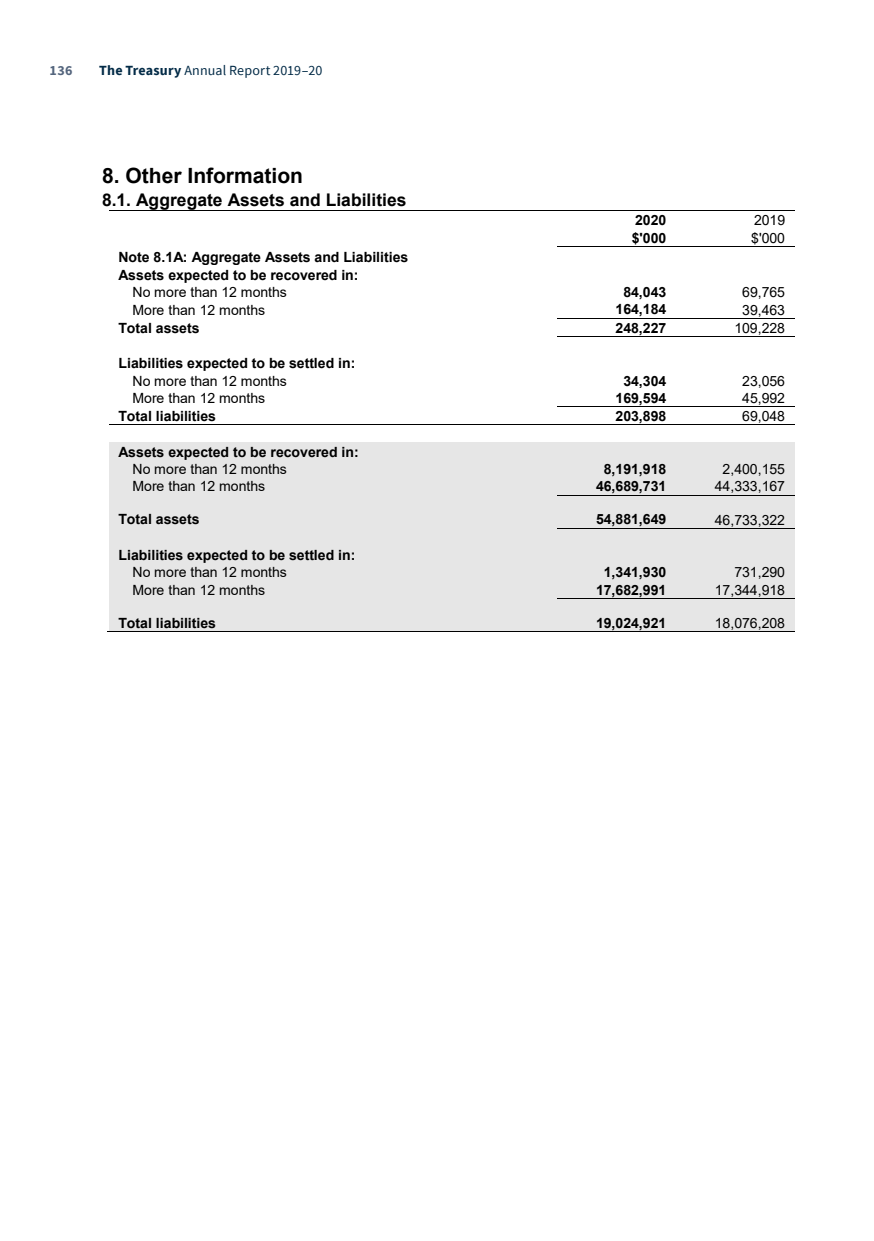
<style>
.page{position:relative;width:874px;height:1241px;background:#fff}
.page>*{position:absolute;margin:0;border:0;box-sizing:border-box;transform-origin:0 0}
.t1{font:700 21px "Arial";color:#000}
.t2{font:700 17.5px "Arial";color:#000}
.t3{font:700 14px/17.7px "Arial";letter-spacing:-.005em;color:#000}
.t4{font:14px "Arial";letter-spacing:-.005em;color:#000}
.t5{font:14px "Source Sans Pro";letter-spacing:.01em;color:#032b47}
.t6{font:700 14px "Source Sans Pro";color:#54657d}
.s1{font-weight:700}
.s2{font-weight:400}
</style>
<div class="page">
<hr style="left:109px;top:210px;width:447px;height:1px;background:#000">
<hr style="left:557px;top:210px;width:118px;height:1px;background:#000">
<hr style="left:676px;top:210px;width:118px;height:1px;background:#000">
<hr style="left:556px;top:246px;width:119px;height:1px;background:#000">
<hr style="left:676px;top:246px;width:118px;height:1px;background:#000">
<hr style="left:556px;top:318px;width:119px;height:1px;background:#000">
<hr style="left:676px;top:318px;width:118px;height:1px;background:#000">
<hr style="left:556px;top:336px;width:119px;height:1px;background:#000">
<hr style="left:676px;top:336px;width:118px;height:1px;background:#000">
<hr style="left:556px;top:406px;width:119px;height:1px;background:#000">
<hr style="left:676px;top:406px;width:118px;height:1px;background:#000">
<hr style="left:109px;top:424px;width:447px;height:1px;background:#000">
<hr style="left:557px;top:424px;width:118px;height:1px;background:#000">
<hr style="left:676px;top:424px;width:118px;height:1px;background:#000">
<div style="left:109px;top:442px;width:448px;height:18px;background:#e6e6e6"></div>
<div style="left:557px;top:442px;width:118px;height:18px;background:#e6e6e6"></div>
<div style="left:675px;top:442px;width:119px;height:18px;background:#e6e6e6"></div>
<div style="left:109px;top:460px;width:448px;height:17px;background:#e6e6e6"></div>
<div style="left:557px;top:460px;width:118px;height:17px;background:#e6e6e6"></div>
<div style="left:675px;top:460px;width:119px;height:17px;background:#e6e6e6"></div>
<div style="left:109px;top:477px;width:448px;height:17px;background:#e6e6e6"></div>
<div style="left:557px;top:477px;width:118px;height:17px;background:#e6e6e6"></div>
<div style="left:675px;top:477px;width:119px;height:17px;background:#e6e6e6"></div>
<div style="left:109px;top:495px;width:448px;height:32px;background:#e6e6e6"></div>
<div style="left:557px;top:495px;width:118px;height:32px;background:#e6e6e6"></div>
<div style="left:675px;top:495px;width:119px;height:32px;background:#e6e6e6"></div>
<hr style="left:109px;top:494px;width:447px;height:1px;background:#e6e6e6">
<hr style="left:556px;top:494px;width:119px;height:1px;background:#000">
<hr style="left:676px;top:494px;width:118px;height:1px;background:#000">
<div style="left:109px;top:528px;width:448px;height:18px;background:#e6e6e6"></div>
<div style="left:557px;top:528px;width:118px;height:18px;background:#e6e6e6"></div>
<div style="left:675px;top:528px;width:119px;height:18px;background:#e6e6e6"></div>
<hr style="left:109px;top:527px;width:447px;height:1px;background:#e6e6e6">
<hr style="left:556px;top:527px;width:119px;height:1px;background:#000">
<hr style="left:676px;top:527px;width:118px;height:1px;background:#000">
<div style="left:109px;top:546px;width:448px;height:17px;background:#e6e6e6"></div>
<div style="left:557px;top:546px;width:118px;height:17px;background:#e6e6e6"></div>
<div style="left:675px;top:546px;width:119px;height:17px;background:#e6e6e6"></div>
<div style="left:109px;top:563px;width:448px;height:17px;background:#e6e6e6"></div>
<div style="left:557px;top:563px;width:118px;height:17px;background:#e6e6e6"></div>
<div style="left:675px;top:563px;width:119px;height:17px;background:#e6e6e6"></div>
<div style="left:109px;top:580px;width:448px;height:18px;background:#e6e6e6"></div>
<div style="left:557px;top:580px;width:118px;height:18px;background:#e6e6e6"></div>
<div style="left:675px;top:580px;width:119px;height:18px;background:#e6e6e6"></div>
<div style="left:109px;top:598px;width:448px;height:33px;background:#e6e6e6"></div>
<div style="left:557px;top:598px;width:118px;height:33px;background:#e6e6e6"></div>
<div style="left:675px;top:598px;width:119px;height:33px;background:#e6e6e6"></div>
<hr style="left:556px;top:598px;width:119px;height:1px;background:#000">
<hr style="left:676px;top:598px;width:118px;height:1px;background:#000">
<hr style="left:108px;top:631px;width:448px;height:1px;background:#000">
<hr style="left:556px;top:631px;width:119px;height:1px;background:#000">
<hr style="left:675px;top:631px;width:119px;height:1px;background:#000">
<p class="t6" style="left:50px;top:61px;width:24px">136</p>
<p class="t5" style="left:99px;top:62px;width:224px"><span class="s1">The Treasury</span> Annual Report 2019–20</p>
<p class="t1" style="left:102px;top:161px;width:202px">8. Other Information</p>
<p class="t2" style="left:102px;top:188px;width:305px">8.1. Aggregate Assets and Liabilities</p>
<p class="t3" style="left:635px;top:211px;width:33px">2020</p>
<p class="t4" style="left:753px;top:211px;width:33px">2019</p>
<p class="t3" style="left:631px;top:229px;width:36px">$'000</p>
<p class="t4" style="left:750px;top:228px;width:35px">$'000</p>
<p class="t3" style="left:118px;top:248px;width:291px">Note 8.1A: Aggregate Assets and Liabilities</p>
<p class="t3" style="left:118px;top:266px;width:241px">Assets expected to be recovered in:</p>
<p class="t4" style="left:133px;top:282px;width:156px">No more than 12 months</p>
<p class="t3" style="left:623px;top:283px;width:44px">84,043</p>
<p class="t4" style="left:741px;top:282px;width:44px">69,765</p>
<p class="t4" style="left:133px;top:300px;width:134px">More than 12 months</p>
<p class="t3" style="left:615px;top:301px;width:52px">164,184</p>
<p class="t4" style="left:741px;top:300px;width:44px">39,463</p>
<p class="t3" style="left:118px;top:319px;width:82px">Total assets</p>
<p class="t3" style="left:615px;top:319px;width:52px">248,227</p>
<p class="t4" style="left:734px;top:318px;width:52px">109,228</p>
<p class="t3" style="left:133px;top:354px;width:224px;text-indent:-14px">Liabilities expected to be settled in:<br><span class="s2">No more than 12 months</span></p>
<p class="t3" style="left:623px;top:372px;width:44px">34,304</p>
<p class="t4" style="left:741px;top:371px;width:44px">23,056</p>
<p class="t4" style="left:133px;top:388px;width:134px">More than 12 months</p>
<p class="t3" style="left:615px;top:389px;width:52px">169,594</p>
<p class="t4" style="left:741px;top:388px;width:44px">45,992</p>
<p class="t3" style="left:118px;top:407px;width:99px">Total liabilities</p>
<p class="t3" style="left:615px;top:407px;width:52px">203,898</p>
<p class="t4" style="left:741px;top:406px;width:44px">69,048</p>
<p class="t3" style="left:133px;top:443px;width:227px;text-indent:-14px">Assets expected to be recovered in:<br><span class="s2">No more than 12 months</span></p>
<p class="t3" style="left:603px;top:460px;width:64px">8,191,918</p>
<p class="t4" style="left:722px;top:459px;width:64px">2,400,155</p>
<p class="t4" style="left:133px;top:477px;width:134px">More than 12 months</p>
<p class="t3" style="left:595px;top:477px;width:72px">46,689,731</p>
<p class="t4" style="left:714px;top:477px;width:72px">44,333,167</p>
<p class="t3" style="left:118px;top:511px;width:82px">Total assets</p>
<p class="t3" style="left:595px;top:511px;width:72px">54,881,649</p>
<p class="t4" style="left:714px;top:510px;width:72px">46,733,322</p>
<p class="t3" style="left:133px;top:546px;width:224px;text-indent:-14px">Liabilities expected to be settled in:<br><span class="s2">No more than 12 months</span></p>
<p class="t3" style="left:603px;top:563px;width:64px">1,341,930</p>
<p class="t4" style="left:734px;top:562px;width:52px">731,290</p>
<p class="t4" style="left:133px;top:580px;width:134px">More than 12 months</p>
<p class="t3" style="left:595px;top:581px;width:72px">17,682,991</p>
<p class="t4" style="left:714px;top:580px;width:72px">17,344,918</p>
<p class="t3" style="left:118px;top:614px;width:99px">Total liabilities</p>
<p class="t3" style="left:595px;top:614px;width:72px">19,024,921</p>
<p class="t4" style="left:714px;top:613px;width:72px">18,076,208</p>
</div>
